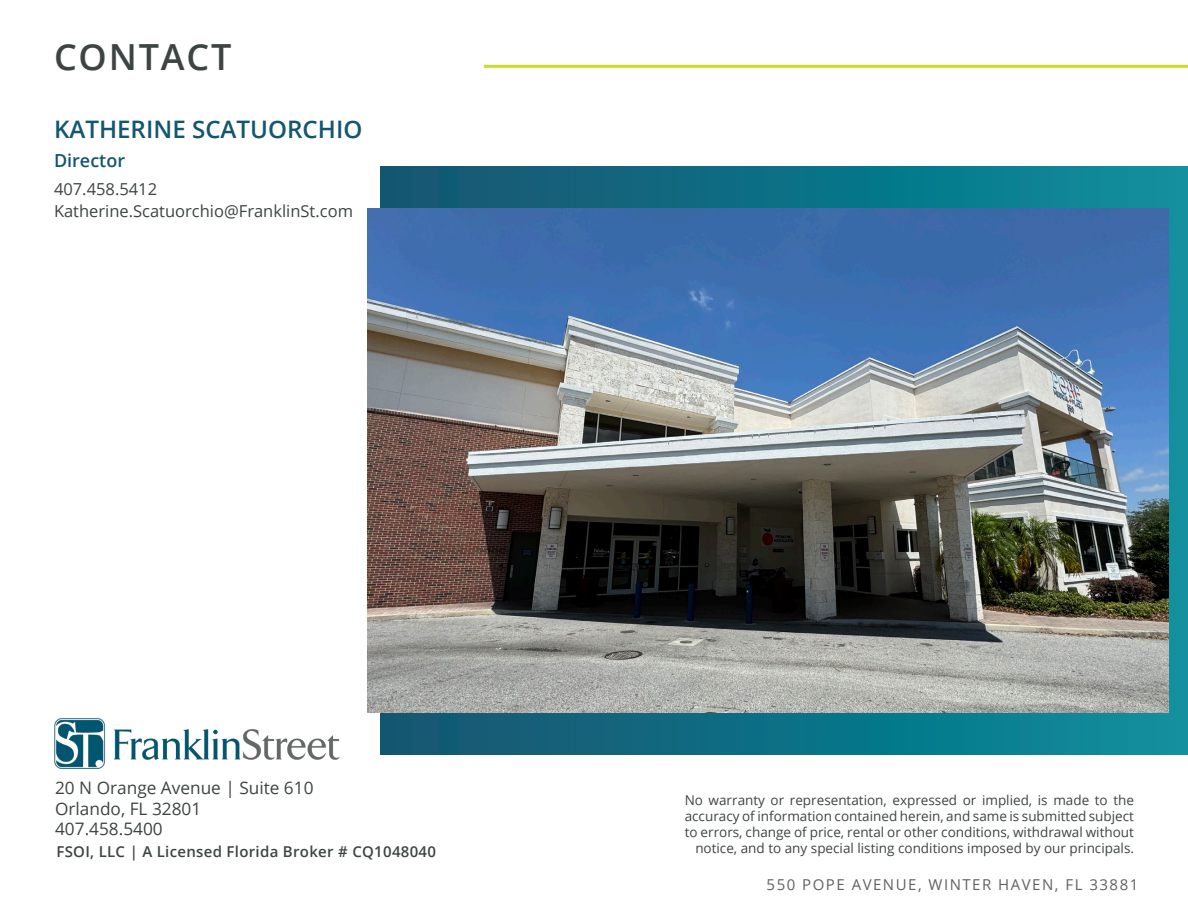
<style>
.page{position:relative;width:1188px;height:918px;background:#fff}
.page>*{position:absolute;margin:0;border:0;box-sizing:border-box;transform-origin:0 0}
.t1{font:600 36px "Open Sans";letter-spacing:.05em;color:#3e4443}
.t2{font:600 24.15px "Open Sans";color:#135670}
.t3{font:600 18px "Open Sans";color:#135670}
.t4{font:17.25px "Open Sans";color:#3e4443}
.t5{font:16.5px "Open Sans";color:#3e4443}
.t6{font:600 15px "Open Sans";letter-spacing:.02em;color:#3e4443}
.t7{font:15px "Open Sans";letter-spacing:.1em;color:#626261}
.t8{font:13.5px/16.2px "Open Sans";color:#3e4443;text-align:right}
</style>
<div class="page">
<hr style="left:484px;top:65px;width:704px;height:3px;background:#cbdb2a">
<div style="left:380px;top:166px;width:808px;height:589px;background:linear-gradient(to right,#145570,#0c8d9d)"></div>
<img style="left:54px;top:718px;width:286px;height:51px">
<img style="left:367px;top:209px;width:802px;height:504px">
<p class="t1" style="left:54px;top:32px;width:179px">CONTACT</p>
<p class="t2" style="left:54px;top:113px;width:310px">KATHERINE SCATUORCHIO</p>
<p class="t3" style="left:54px;top:148px;width:73px">Director</p>
<p class="t5" style="left:54px;top:178px;width:105px">407.458.5412</p>
<p class="t5" style="left:54px;top:200px;width:301px">Katherine.Scatuorchio@FranklinSt.com</p>
<p class="t4" style="left:55px;top:776px;width:260px">20 N Orange Avenue | Suite 610</p>
<p class="t4" style="left:55px;top:796px;width:148px">Orlando, FL 32801</p>
<p class="t4" style="left:55px;top:817px;width:109px">407.458.5400</p>
<p class="t6" style="left:56px;top:841px;width:381px">FSOI, LLC | A Licensed Florida Broker # CQ1048040</p>
<p class="t8" style="left:685px;top:791px;width:451px">No warranty or representation, expressed or implied, is made to the accuracy of information contained herein, and same is submitted subject to errors, change of price, rental or other conditions, withdrawal without notice, and to any special listing conditions imposed by our principals.</p>
<p class="t7" style="left:767px;top:874px;width:373px">550 POPE AVENUE, WINTER HAVEN, FL 33881</p>
</div>
